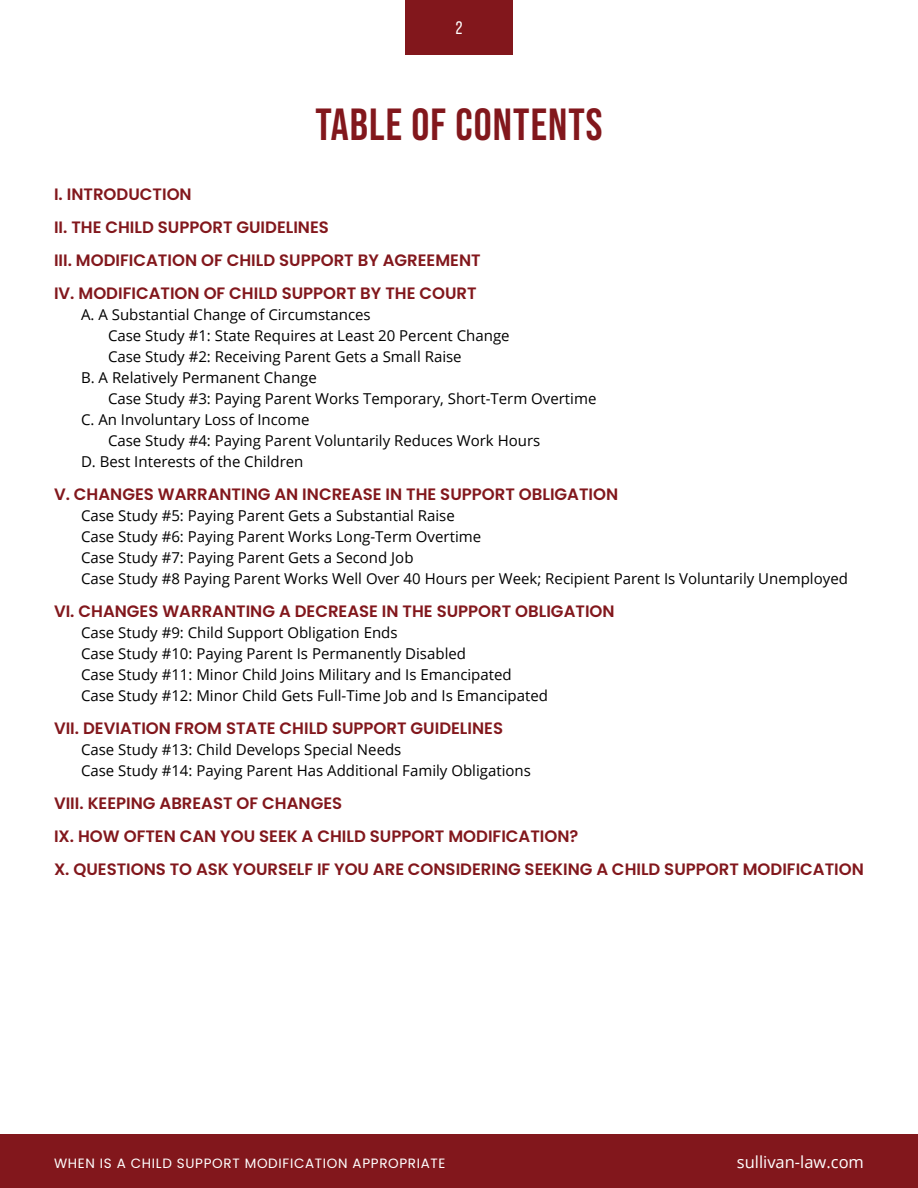
<style>
.page{position:relative;width:918px;height:1188px;background:#fff}
.page>*{position:absolute;margin:0;border:0;box-sizing:border-box;transform-origin:0 0}
.TOC_Heading{font:700 45px "Bebas Neue Pro";letter-spacing:.025em;color:#82171c}
.t1{font:18px "Bebas Neue Pro";color:#fff}
.TOC_1{font:600 16.5px "Poppins";color:#82171c}
.t2{font:16.5px "Open Sans";color:#fff}
.TOC_2{font:15px "Open Sans";color:#000}
.TOC_3{font:15px "Open Sans";color:#000}
.t3{font:13.5px "Poppins";letter-spacing:.05em;color:#fff}
</style>
<div class="page">
<div style="left:405px;top:0;width:108px;height:54px;background:#82171c"></div>
<div style="left:0;top:1134px;width:918px;height:54px;background:#82171c"></div>
<p class="t1" style="left:456px;top:18px;width:8px">2</p>
<p class="TOC_Heading" style="left:315px;top:98px;width:289px">TABLE OF CONTENTS</p>
<p class="TOC_1" style="left:54px;top:184px;width:139px">I. INTRODUCTION</p>
<p class="TOC_1" style="left:54px;top:217px;width:276px">II. THE CHILD SUPPORT GUIDELINES</p>
<p class="TOC_1" style="left:54px;top:250px;width:428px">III. MODIFICATION OF CHILD SUPPORT BY AGREEMENT</p>
<p class="TOC_1" style="left:54px;top:283px;width:424px">IV. MODIFICATION OF CHILD SUPPORT BY THE COURT</p>
<p class="TOC_2" style="left:81px;top:304px;width:291px">A. A Substantial Change of Circumstances</p>
<p class="TOC_3" style="left:108px;top:325px;width:403px">Case Study #1: State Requires at Least 20 Percent Change</p>
<p class="TOC_3" style="left:108px;top:346px;width:355px">Case Study #2: Receiving Parent Gets a Small Raise</p>
<p class="TOC_2" style="left:81px;top:367px;width:237px">B. A Relatively Permanent Change</p>
<p class="TOC_3" style="left:108px;top:388px;width:490px">Case Study #3: Paying Parent Works Temporary, Short-Term Overtime</p>
<p class="TOC_2" style="left:81px;top:409px;width:230px">C. An Involuntary Loss of Income</p>
<p class="TOC_3" style="left:108px;top:430px;width:434px">Case Study #4: Paying Parent Voluntarily Reduces Work Hours</p>
<p class="TOC_2" style="left:81px;top:451px;width:224px">D. Best Interests of the Children</p>
<p class="TOC_1" style="left:54px;top:484px;width:566px">V. CHANGES WARRANTING AN INCREASE IN THE SUPPORT OBLIGATION</p>
<p class="TOC_2" style="left:81px;top:505px;width:375px">Case Study #5: Paying Parent Gets a Substantial Raise</p>
<p class="TOC_2" style="left:81px;top:526px;width:402px">Case Study #6: Paying Parent Works Long-Term Overtime</p>
<p class="TOC_2" style="left:81px;top:547px;width:334px">Case Study #7: Paying Parent Gets a Second Job</p>
<p class="TOC_2" style="left:81px;top:568px;width:769px">Case Study #8 Paying Parent Works Well Over 40 Hours per Week; Recipient Parent Is Voluntarily Unemployed</p>
<p class="TOC_1" style="left:54px;top:601px;width:562px">VI. CHANGES WARRANTING A DECREASE IN THE SUPPORT OBLIGATION</p>
<p class="TOC_2" style="left:81px;top:622px;width:318px">Case Study #9: Child Support Obligation Ends</p>
<p class="TOC_2" style="left:81px;top:643px;width:387px">Case Study #10: Paying Parent Is Permanently Disabled</p>
<p class="TOC_2" style="left:81px;top:664px;width:432px">Case Study #11: Minor Child Joins Military and Is Emancipated</p>
<p class="TOC_2" style="left:81px;top:685px;width:469px">Case Study #12: Minor Child Gets Full-Time Job and Is Emancipated</p>
<p class="TOC_1" style="left:54px;top:718px;width:451px">VII. DEVIATION FROM STATE CHILD SUPPORT GUIDELINES</p>
<p class="TOC_2" style="left:81px;top:739px;width:322px">Case Study #13: Child Develops Special Needs</p>
<p class="TOC_2" style="left:81px;top:760px;width:451px">Case Study #14: Paying Parent Has Additional Family Obligations</p>
<p class="TOC_1" style="left:54px;top:793px;width:290px">VIII. KEEPING ABREAST OF CHANGES</p>
<p class="TOC_1" style="left:54px;top:826px;width:526px">IX. HOW OFTEN CAN YOU SEEK A CHILD SUPPORT MODIFICATION?</p>
<p class="TOC_1" style="left:54px;top:859px;width:811px">X. QUESTIONS TO ASK YOURSELF IF YOU ARE CONSIDERING SEEKING A CHILD SUPPORT MODIFICATION</p>
<p class="t3" style="left:54px;top:1156px;width:393px">WHEN IS A CHILD SUPPORT MODIFICATION APPROPRIATE</p>
<p class="t2" style="left:737px;top:1151px;width:129px">sullivan-law.com</p>
</div>
